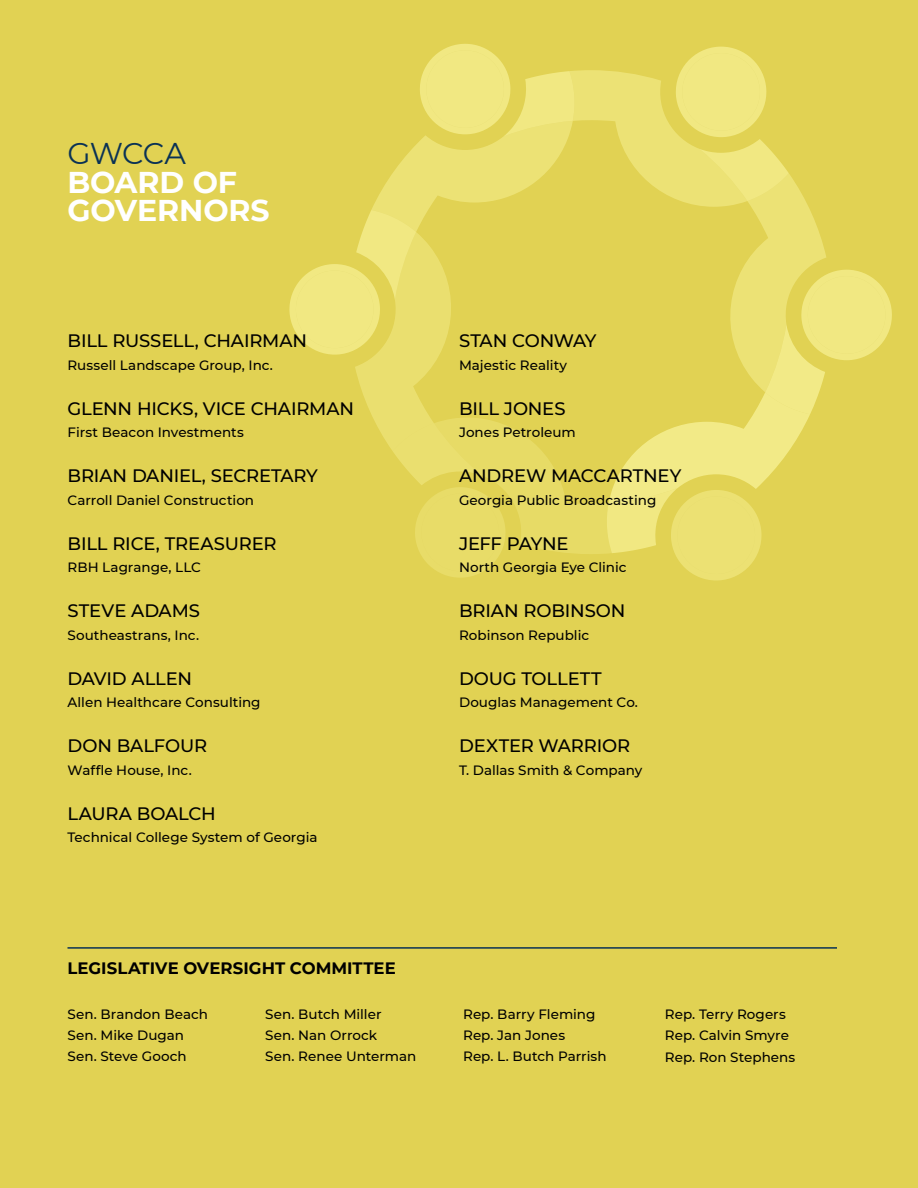
<style>
.page{position:relative;width:918px;height:1188px;background:#e1d253}
.page>*{position:absolute;margin:0;border:0;box-sizing:border-box;transform-origin:0 0}
.t1{font:700 30px/28.5px "Montserrat";letter-spacing:-.005em;color:#fff}
.t2{font:30px "Montserrat";letter-spacing:-.03em;color:#0a3255}
.t3{font:500 18px "Montserrat";letter-spacing:-.01em;color:#000}
.t4{font:700 16.5px "Montserrat";color:#000}
.t5{font:500 13.5px/21px "Montserrat";color:#000}
</style>
<div class="page">
<svg style="left:289px;top:44px;width:603px;height:536px"></svg>
<hr style="left:68px;top:947px;width:769px;height:2px;background:#0a3255">
<h1 class="t2" style="left:68px;top:133px;width:120px">GWCCA</h1>
<h1 class="t1" style="left:68px;top:166px;width:204px">BOARD OF<br>GOVERNORS</h1>
<h2 class="t3" style="left:68px;top:328px;width:241px">BILL RUSSELL, CHAIRMAN</h2>
<p class="t5" style="left:68px;top:354px;width:207px">Russell Landscape Group, Inc.</p>
<h2 class="t3" style="left:68px;top:396px;width:288px">GLENN HICKS, VICE CHAIRMAN</h2>
<p class="t5" style="left:68px;top:421px;width:178px">First Beacon Investments</p>
<h2 class="t3" style="left:68px;top:463px;width:252px">BRIAN DANIEL, SECRETARY</h2>
<p class="t5" style="left:68px;top:489px;width:188px">Carroll Daniel Construction</p>
<h2 class="t3" style="left:68px;top:531px;width:210px">BILL RICE, TREASURER</h2>
<p class="t5" style="left:68px;top:556px;width:135px">RBH Lagrange, LLC</p>
<h2 class="t3" style="left:68px;top:598px;width:134px">STEVE ADAMS</h2>
<p class="t5" style="left:68px;top:624px;width:133px">Southeastrans, Inc.</p>
<h2 class="t3" style="left:68px;top:666px;width:126px">DAVID ALLEN</h2>
<p class="t5" style="left:68px;top:691px;width:195px">Allen Healthcare Consulting</p>
<h2 class="t3" style="left:68px;top:733px;width:141px">DON BALFOUR</h2>
<p class="t5" style="left:68px;top:759px;width:126px">Waffle House, Inc.</p>
<h2 class="t3" style="left:68px;top:801px;width:150px">LAURA BOALCH</h2>
<p class="t5" style="left:68px;top:826px;width:252px">Technical College System of Georgia</p>
<p class="t4" style="left:68px;top:957px;width:330px">LEGISLATIVE OVERSIGHT COMMITTEE</p>
<h2 class="t3" style="left:459px;top:328px;width:139px">STAN CONWAY</h2>
<p class="t5" style="left:459px;top:354px;width:110px">Majestic Reality</p>
<h2 class="t3" style="left:459px;top:396px;width:108px">BILL JONES</h2>
<p class="t5" style="left:459px;top:421px;width:118px">Jones Petroleum</p>
<h2 class="t3" style="left:459px;top:463px;width:224px">ANDREW MACCARTNEY</h2>
<p class="t5" style="left:459px;top:489px;width:199px">Georgia Public Broadcasting</p>
<h2 class="t3" style="left:459px;top:531px;width:111px">JEFF PAYNE</h2>
<p class="t5" style="left:459px;top:556px;width:169px">North Georgia Eye Clinic</p>
<h2 class="t3" style="left:459px;top:598px;width:168px">BRIAN ROBINSON</h2>
<p class="t5" style="left:459px;top:624px;width:132px">Robinson Republic</p>
<h2 class="t3" style="left:459px;top:666px;width:144px">DOUG TOLLETT</h2>
<p class="t5" style="left:459px;top:691px;width:181px">Douglas Management Co.</p>
<h2 class="t3" style="left:459px;top:733px;width:173px">DEXTER WARRIOR</h2>
<p class="t5" style="left:459px;top:759px;width:185px">T. Dallas Smith &amp; Company</p>
<p class="t5" style="left:68px;top:1004px;width:142px">Sen. Brandon Beach<br>Sen. Mike Dugan<br>Sen. Steve Gooch</p>
<p class="t5" style="left:265px;top:1004px;width:153px">Sen. Butch Miller<br>Sen. Nan Orrock<br>Sen. Renee Unterman</p>
<p class="t5" style="left:463px;top:1004px;width:145px">Rep. Barry Fleming<br>Rep. Jan Jones<br>Rep. L. Butch Parrish</p>
<p class="t5" style="left:665px;top:1004px;width:132px">Rep. Terry Rogers<br>Rep. Calvin Smyre<br>Rep. Ron Stephens</p>
</div>
